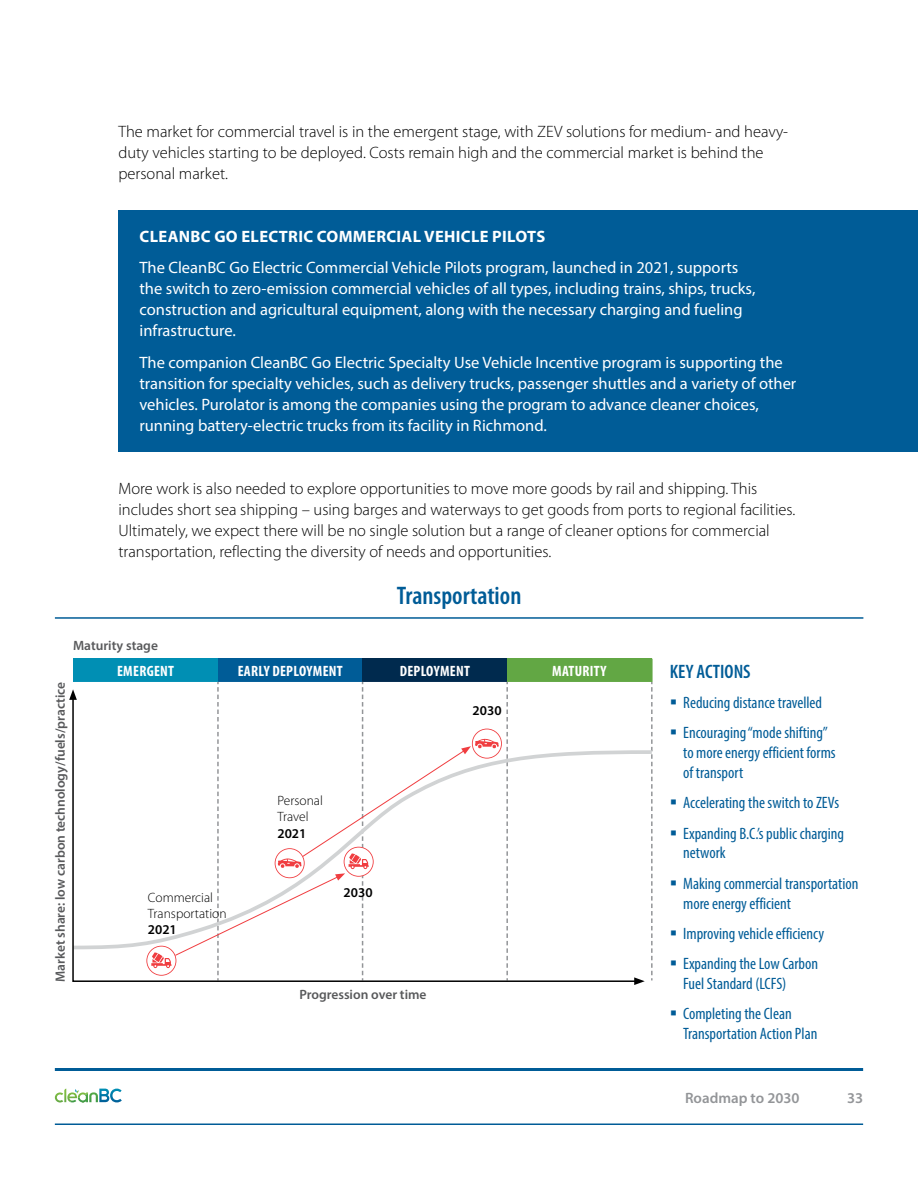
<style>
.page{position:relative;width:918px;height:1188px;background:#fff}
.page>*{position:absolute;margin:0;border:0;box-sizing:border-box;transform-origin:0 0}
.t1{font:600 condensed 25.5px "Myriad Pro";color:#005c97}
.t2{font:600 condensed 19.5px "Myriad Pro";color:#005c97}
.t3{font:16.5px/21px "Myriad Pro";color:#fff}
.t4{font:300 16.5px/21px "Myriad Pro";color:#000}
.t5{font:condensed 16.5px/30.3px "Myriad Pro";color:#005c97}
.t6{font:700 16.5px "Myriad Pro";letter-spacing:.02em;color:#fff}
.t7{font:700 condensed 15px "Myriad Pro";letter-spacing:.02em;color:#fff}
.t8{font:600 15px "Myriad Pro";color:#939598}
.t9{font:600 13.5px "Myriad Pro";color:#58595b}
.t10{font:300 13.5px/16.2px "Myriad Pro";color:#000}
.t11{font:600 13.5px "Myriad Pro";color:#000}
</style>
<div class="page">
<svg style="left:55px;top:1089px;width:67px;height:13px"></svg>
<hr style="left:55px;top:1068px;width:808px;height:3px;background:#005c97">
<hr style="left:55px;top:1124px;width:808px;height:1px;background:#005c97">
<div style="left:118px;top:210px;width:800px;height:242px;background:#005c97"></div>
<div style="left:73px;top:659px;width:145px;height:23px;background:#008fb4"></div>
<div style="left:218px;top:659px;width:145px;height:23px;background:#005c97"></div>
<div style="left:363px;top:659px;width:144px;height:23px;background:#002a4e"></div>
<div style="left:507px;top:659px;width:145px;height:23px;background:#62a744"></div>
<svg style="left:651px;top:682px;width:2px;height:298px"></svg>
<hr style="left:651px;top:659px;width:2px;height:23px;background:#62a744">
<svg style="left:72px;top:700px;width:566px;height:282px"></svg>
<svg style="left:69px;top:689px;width:8px;height:11px"></svg>
<svg style="left:634px;top:977px;width:11px;height:8px"></svg>
<hr style="left:55px;top:617px;width:808px;height:2px;background:#005c97">
<svg style="left:146px;top:682px;width:362px;height:298px"></svg>
<p class="t4" style="left:118px;top:121px;width:671px">The market for commercial travel is in the emergent stage, with ZEV solutions for medium- and heavy&shy;duty vehicles starting to be deployed. Costs remain high and the commercial market is behind the personal market.</p>
<p class="t6" style="left:140px;top:225px;width:407px">CLEANBC GO ELECTRIC COMMERCIAL VEHICLE PILOTS</p>
<p class="t3" style="left:139px;top:257px;width:617px">The CleanBC Go Electric Commercial Vehicle Pilots program, launched in 2021, supports the switch to zero-emission commercial vehicles of all types, including trains, ships, trucks, construction and agricultural equipment, along with the necessary charging and fueling infrastructure.</p>
<p class="t3" style="left:139px;top:351px;width:658px">The companion CleanBC Go Electric Specialty Use Vehicle Incentive program is supporting the transition for specialty vehicles, such as delivery trucks, passenger shuttles and a variety of other vehicles. Purolator is among the companies using the program to advance cleaner choices, running battery-electric trucks from its facility in Richmond.</p>
<p class="t4" style="left:118px;top:478px;width:678px">More work is also needed to explore opportunities to move more goods by rail and shipping. This includes short sea shipping – using barges and waterways to get goods from ports to regional facilities.<br>Ultimately, we expect there will be no single solution but a range of cleaner options for commercial transportation, reflecting the diversity of needs and opportunities.</p>
<p class="t9" style="left:73px;top:637px;width:86px">Maturity stage</p>
<h1 class="t1" style="left:397px;top:581px;width:126px">Transportation</h1>
<p class="t9" style="left:52px;top:982px;width:301px;rotate:-90deg">Market share: low carbon technology/fuels/practice</p>
<p class="t7" style="left:117px;top:662px;width:59px">EMERGENT</p>
<p class="t7" style="left:238px;top:662px;width:107px">EARLY DEPLOYMENT</p>
<p class="t7" style="left:400px;top:662px;width:72px">DEPLOYMENT</p>
<p class="t7" style="left:552px;top:662px;width:56px">MATURITY</p>
<p class="t10" style="left:148px;top:889px;width:80px">Commercial<br>Transportation</p>
<p class="t11" style="left:148px;top:921px;width:30px">2021</p>
<p class="t10" style="left:278px;top:793px;width:47px">Personal<br>Travel</p>
<p class="t11" style="left:278px;top:825px;width:30px">2021</p>
<p class="t11" style="left:344px;top:884px;width:30px">2030</p>
<p class="t9" style="left:299px;top:986px;width:129px">Progression over time</p>
<p class="t11" style="left:473px;top:702px;width:30px">2030</p>
<p class="t2" style="left:670px;top:661px;width:82px">KEY ACTIONS</p>
<p class="t5" style="left:683px;top:687px;width:146px">Reducing distance travelled<br>Encouraging “mode shifting”</p>
<p class="t5" style="left:683px;top:743px;width:154px;line-height:19.8px">to more energy efficient forms of transport</p>
<p class="t5" style="left:683px;top:788px;width:162px">Accelerating the switch to ZEVs<br>Expanding B.C.’s public charging</p>
<p class="t5" style="left:683px;top:838px;width:177px">network<br>Making commercial transportation</p>
<p class="t5" style="left:683px;top:888px;width:142px">more energy efficient<br>Improving vehicle efficiency<br>Expanding the Low Carbon</p>
<p class="t5" style="left:683px;top:968px;width:110px">Fuel Standard (LCFS)<br>Completing the Clean</p>
<p class="t5" style="left:683px;top:1018px;width:136px">Transportation Action Plan</p>
<p class="t8" style="left:685px;top:1088px;width:116px">Roadmap to 2030</p>
<p class="t8" style="left:847px;top:1088px;width:18px">33</p>
</div>
